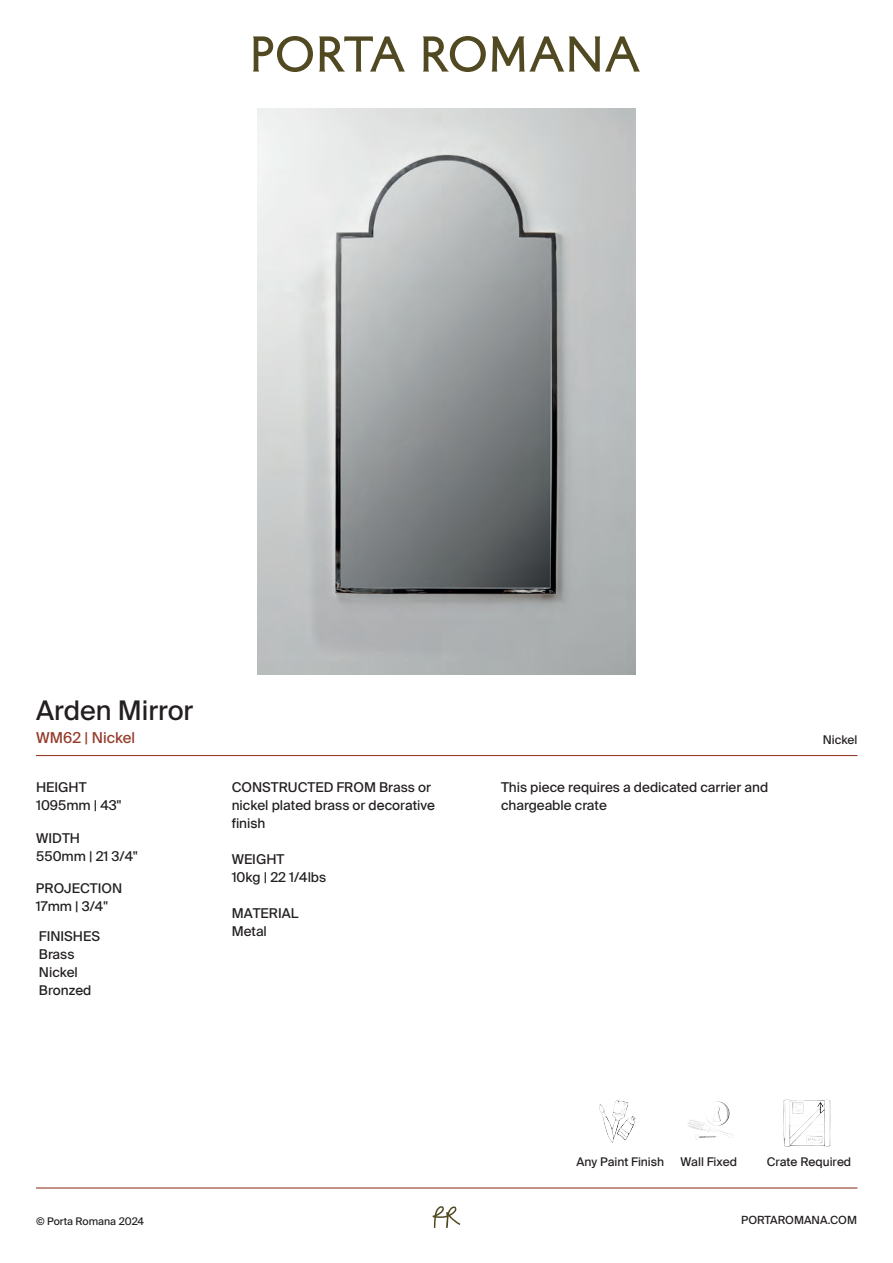
<style>
.page{position:relative;width:893px;height:1263px;background:#fff}
.page>*{position:absolute;margin:0;border:0;box-sizing:border-box;transform-origin:0 0}
.t1{font:27px "Suisse Intl";color:#231f20}
.t2{font:15px "Suisse Intl";color:#943b2a}
.t3{font:13.5px/18px "Suisse Intl";color:#231f20}
.t4{font:12px "Suisse Intl";color:#231f20}
.t5{font:11.25px "Suisse Intl";color:#231f20}
.t6{font:10.5px "Suisse Intl";color:#231f20}
</style>
<div class="page">
<hr style="left:36px;top:755px;width:821px;height:1px;background:#943b2a">
<img style="left:258px;top:108px;width:377px;height:566px">
<svg style="left:253px;top:36px;width:60px;height:36px"></svg>
<svg style="left:319px;top:36px;width:86px;height:36px"></svg>
<svg style="left:423px;top:36px;width:63px;height:36px"></svg>
<svg style="left:492px;top:36px;width:148px;height:36px"></svg>
<svg style="left:433px;top:1206px;width:27px;height:22px"></svg>
<hr style="left:36px;top:1187px;width:821px;height:1px;background:#943b2a">
<img style="left:687px;top:1101px;width:47px;height:39px">
<img style="left:783px;top:1099px;width:48px;height:48px">
<img style="left:599px;top:1100px;width:37px;height:43px">
<h1 class="t1" style="left:36px;top:695px;width:159px">Arden Mirror</h1>
<p class="t2" style="left:36px;top:729px;width:100px">WM62 | Nickel</p>
<p class="t4" style="left:823px;top:733px;width:36px">Nickel</p>
<p class="t3" style="left:36px;top:778px;width:87px">HEIGHT<br>1095mm | 43"</p>
<p class="t3" style="left:36px;top:829px;width:103px">WIDTH<br>550mm | 21 3/4"</p>
<p class="t3" style="left:36px;top:879px;width:88px">PROJECTION<br>17mm | 3/4"</p>
<p class="t3" style="left:39px;top:927px;width:63px">FINISHES<br>Brass<br>Nickel</p>
<p class="t3" style="left:39px;top:982px;width:54px">Bronzed</p>
<p class="t6" style="left:36px;top:1215px;width:110px">© Porta Romana 2024</p>
<p class="t3" style="left:232px;top:778px;width:205px">CONSTRUCTED FROM Brass or nickel plated brass or decorative finish</p>
<p class="t3" style="left:232px;top:850px;width:96px">WEIGHT<br>10kg | 22 1/4lbs</p>
<p class="t3" style="left:232px;top:905px;width:68px">MATERIAL<br>Metal</p>
<p class="t3" style="left:501px;top:778px;width:269px">This piece requires a dedicated carrier and chargeable crate</p>
<p class="t4" style="left:576px;top:1155px;width:89px">Any Paint Finish</p>
<p class="t4" style="left:680px;top:1155px;width:58px">Wall Fixed</p>
<p class="t4" style="left:767px;top:1155px;width:86px">Crate Required</p>
<p class="t5" style="left:741px;top:1213px;width:117px">PORTAROMANA.COM</p>
</div>
